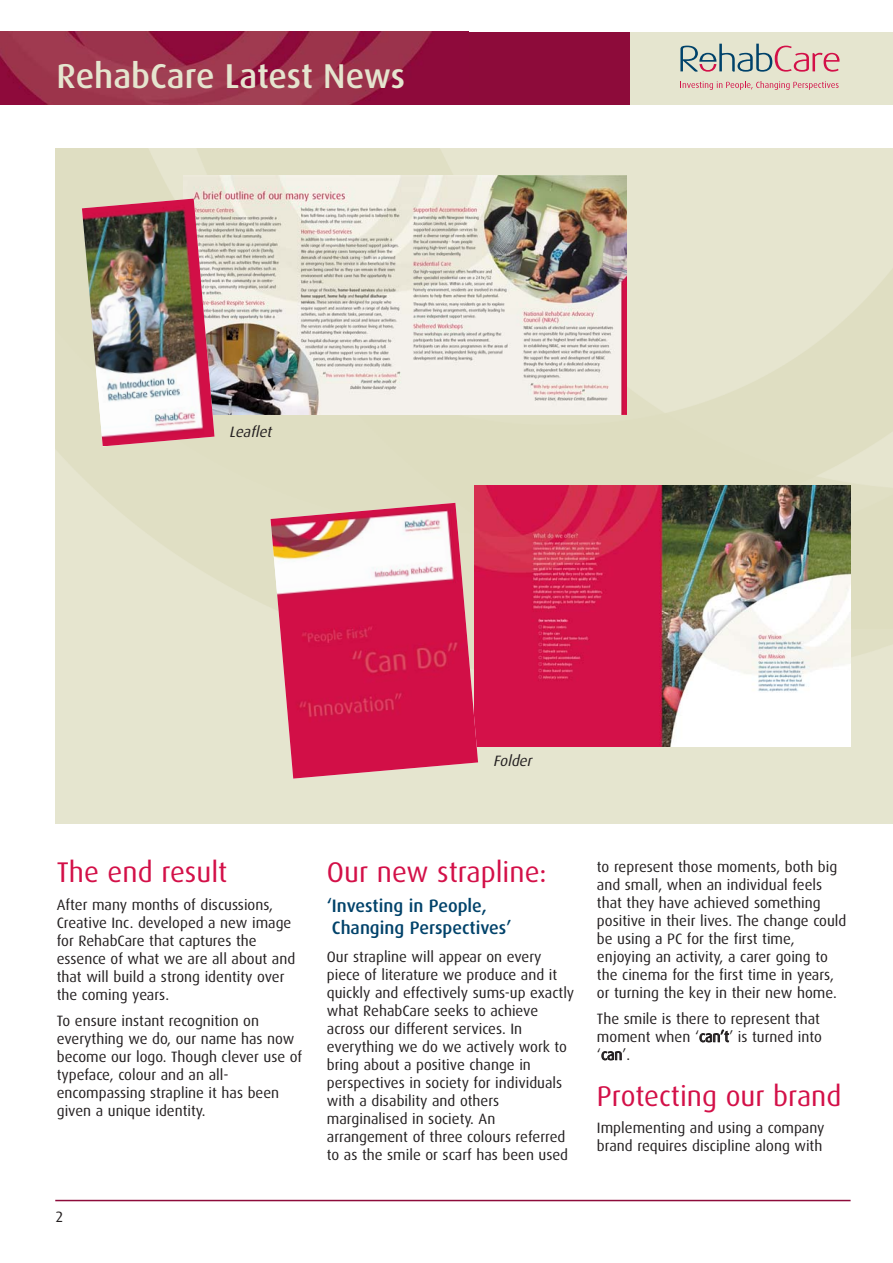
<style>
.page{position:relative;width:893px;height:1263px;background:#fff}
.page>*{position:absolute;margin:0;border:0;box-sizing:border-box;transform-origin:0 0}
.t1{font:500 34.5px "Dax";color:#e5e5cf}
.t2{font:28.5px "Dax";color:#d31048}
.t3{font:500 18px/21.6px "Dax";color:#00426a}
.t4{font:15px/18px "Dax";color:#231f20}
.t5{font:italic 15px "Dax";color:#231f20}
</style>
<div class="page">
<div style="left:0;top:32px;width:892px;height:72px;background:#e5e5cf"></div>
<div style="left:0;top:32px;width:629px;height:72px;background:#8d0b3a"></div>
<img style="left:0;top:32px;width:432px;height:72px">
<svg style="left:680px;top:81px;width:159px;height:9px"></svg>
<svg style="left:680px;top:44px;width:159px;height:28px"></svg>
<hr style="left:55px;top:1200px;width:796px;height:1px;background:#8d0b3a">
<div style="left:55px;top:148px;width:837px;height:676px;background:#e5e5cf"></div>
<img style="left:55px;top:148px;width:837px;height:551px">
<img style="left:183px;top:176px;width:444px;height:239px">
<img style="left:82px;top:199px;width:133px;height:247px">
<img style="left:475px;top:485px;width:375px;height:261px">
<img style="left:271px;top:503px;width:207px;height:276px">
<h1 class="t1" style="left:57px;top:61px;width:350px">RehabCare Latest News</h1>
<p class="t5" style="left:229px;top:426px;width:47px">Leaflet</p>
<p class="t5" style="left:493px;top:754px;width:43px">Folder</p>
<h2 class="t2" style="left:57px;top:859px;width:172px">The end result</h2>
<p class="t4" style="left:57px;top:896px;width:240px">After many months of discussions,<br>Creative Inc. developed a new image for RehabCare that captures the essence of what we are all about and that will build a strong identity over the coming years.</p>
<p class="t4" style="left:57px;top:1013px;width:247px">To ensure instant recognition on everything we do, our name has now become our logo. Though clever use of typeface, colour and an all&shy;encompassing strapline it has been given a unique identity.</p>
<p class="t4" style="left:56px;top:1209px;width:9px">2</p>
<h2 class="t2" style="left:327px;top:859px;width:221px">Our new strapline:</h2>
<p class="t3" style="left:327px;top:896px;width:186px">‘Investing in People,<br>Changing Perspectives’</p>
<p class="t4" style="left:327px;top:948px;width:249px">Our strapline will appear on every piece of literature we produce and it quickly and effectively sums-up exactly what RehabCare seeks to achieve across our different services. In everything we do we actively work to bring about a positive change in perspectives in society for individuals with a disability and others marginalised in society. An arrangement of three colours referred to as the smile or scarf has been used</p>
<p class="t4" style="left:597px;top:858px;width:251px">to represent those moments, both big and small, when an individual feels that they have achieved something positive in their lives. The change could be using a PC for the first time, enjoying an activity, a carer going to the cinema for the first time in years, or turning the key in their new home.</p>
<p class="t4" style="left:597px;top:1010px;width:226px">The smile is there to represent that moment when ‘can’t’ is turned into ‘can’.</p>
<h2 class="t2" style="left:597px;top:1083px;width:246px">Protecting our brand</h2>
<p class="t4" style="left:597px;top:1120px;width:229px">Implementing and using a company brand requires discipline along with</p>
</div>
